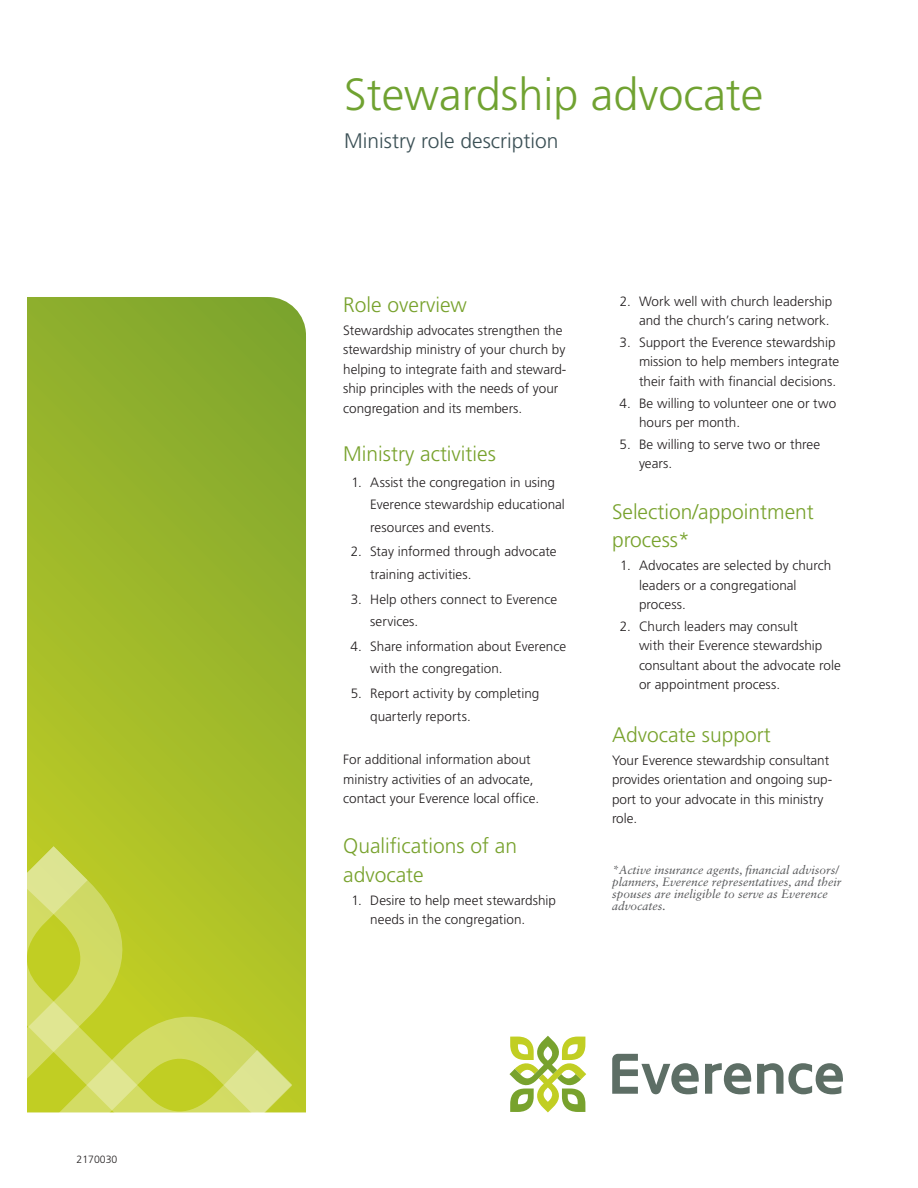
<style>
.page{position:relative;width:918px;height:1188px;background:#fff}
.page>*{position:absolute;margin:0;border:0;box-sizing:border-box;transform-origin:0 0}
.t1{font:300 45px "Frutiger LT Std";color:#70a231}
.t2{font:300 21px/28.5px "Frutiger LT Std";color:#78a22d}
.t3{font:300 21px "Frutiger LT Std";color:#3b5055}
.t4{font:300 13.5px/19.5px "Frutiger LT Std";color:#231f20}
.t5{font:italic 12px/12px "Sabon LT Std";color:#57585a}
.t6{font:300 10.5px "Frutiger LT Std";color:#231f20}
</style>
<div class="page">
<svg style="left:27px;top:297px;width:279px;height:815px;background:#9ab62b"></svg>
<svg style="left:124px;top:846px;width:168px;height:171px;background:#b3c526"></svg>
<svg style="left:27px;top:846px;width:97px;height:171px;background:#cad550"></svg>
<svg style="left:27px;top:1017px;width:265px;height:96px;background:#ccd753"></svg>
<svg style="left:705px;top:1063px;width:46px;height:31px"></svg>
<svg style="left:757px;top:1063px;width:86px;height:31px"></svg>
<svg style="left:612px;top:1054px;width:87px;height:40px"></svg>
<svg style="left:509px;top:1036px;width:77px;height:76px"></svg>
<p class="t6" style="left:76px;top:1153px;width:42px">2170030</p>
<h1 class="t1" style="left:344px;top:69px;width:421px">Stewardship advocate</h1>
<h2 class="t3" style="left:344px;top:129px;width:216px">Ministry role description</h2>
<h2 class="t2" style="left:343px;top:290px;width:125px">Role overview</h2>
<p class="t4" style="left:343px;top:320px;width:225px">Stewardship advocates strengthen the stewardship ministry of your church by helping to integrate faith and steward&shy;ship principles with the needs of your congregation and its members.</p>
<h2 class="t2" style="left:343px;top:439px;width:154px">Ministry activities</h2>
<p class="t4" style="left:370px;top:471px;width:196px;line-height:22.5px;text-indent:-19px">1. Assist the congregation in using<br>Everence stewardship educational resources and events.</p>
<p class="t4" style="left:370px;top:541px;width:188px;line-height:22.5px;text-indent:-19px">2. Stay informed through advocate training activities.</p>
<p class="t4" style="left:370px;top:588px;width:188px;line-height:22.5px;text-indent:-19px">3. Help others connect to Everence services.</p>
<p class="t4" style="left:370px;top:635px;width:197px;line-height:22.5px;text-indent:-20px">4. Share information about Everence with the congregation.</p>
<p class="t4" style="left:370px;top:682px;width:171px;line-height:22.5px;text-indent:-19px">5. Report activity by completing quarterly reports.</p>
<p class="t4" style="left:343px;top:750px;width:198px">For additional information about ministry activities of an advocate, contact your Everence local office.</p>
<h2 class="t2" style="left:343px;top:832px;width:175px">Qualifications of an advocate</h2>
<p class="t4" style="left:370px;top:891px;width:187px;text-indent:-19px">1. Desire to help meet stewardship needs in the congregation.</p>
<p class="t4" style="left:620px;top:291px;width:214px;text-align:right">2. Work well with church leadership and the church’s caring network.</p>
<p class="t4" style="left:639px;top:333px;width:202px;text-indent:-19px">3. Support the Everence stewardship mission to help members integrate their faith with financial decisions.</p>
<p class="t4" style="left:639px;top:393px;width:199px;text-indent:-20px">4. Be willing to volunteer one or two hours per month.</p>
<p class="t4" style="left:639px;top:435px;width:183px;text-indent:-19px">5. Be willing to serve two or three years.</p>
<h2 class="t2" style="left:612px;top:497px;width:203px">Selection/appointment process*</h2>
<p class="t4" style="left:639px;top:556px;width:194px;text-indent:-19px">1. Advocates are selected by church leaders or a congregational process.</p>
<p class="t4" style="left:639px;top:617px;width:203px;text-indent:-19px">2. Church leaders may consult<br>with their Everence stewardship consultant about the advocate role or appointment process.</p>
<h2 class="t2" style="left:612px;top:721px;width:160px">Advocate support</h2>
<p class="t4" style="left:612px;top:751px;width:222px">Your Everence stewardship consultant provides orientation and ongoing sup&shy;port to your advocate in this ministry role.</p>
<p class="t5" style="left:612px;top:864px;width:231px">*Active insurance agents, financial advisors/ planners, Everence representatives, and their spouses are ineligible to serve as Everence advocates.</p>
</div>
